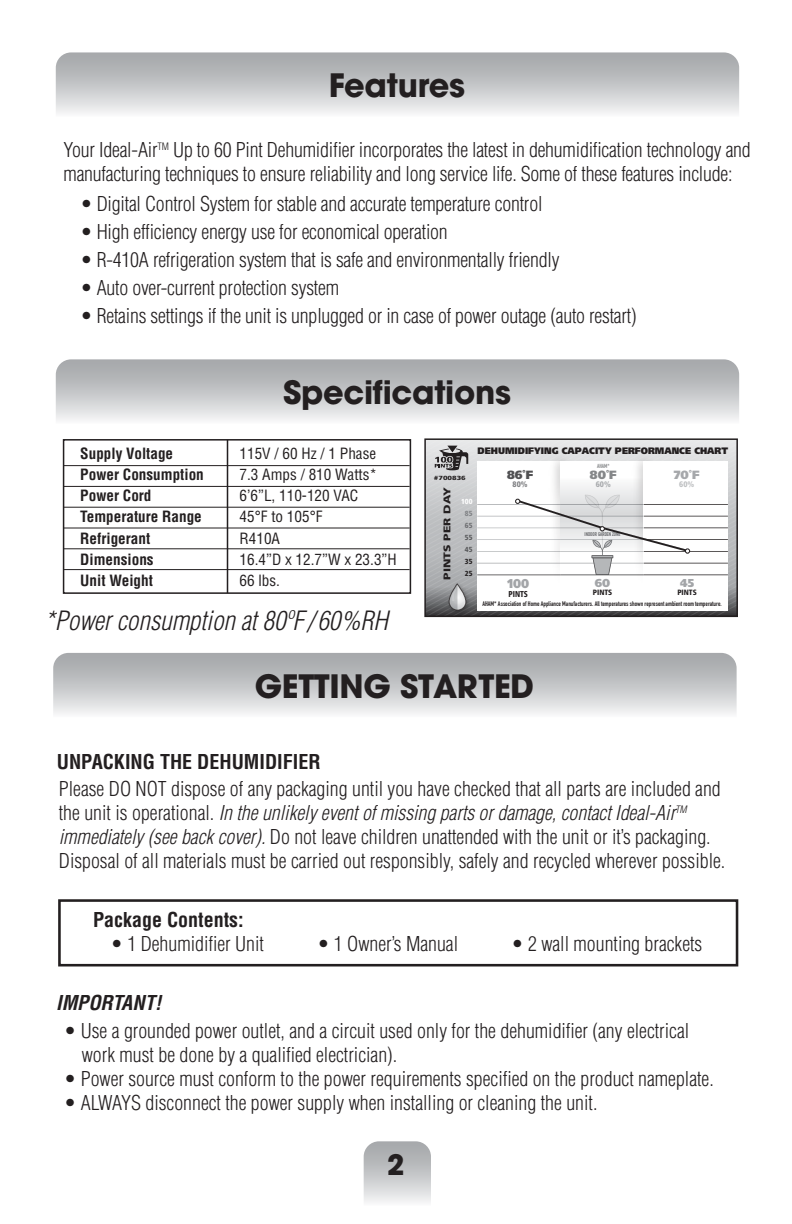
<style>
.page{position:relative;width:792px;height:1224px;background:#fff}
.page>*{position:absolute;margin:0;border:0;box-sizing:border-box;transform-origin:0 0}
.t1{font:700 32px "Avant Garde";letter-spacing:-.01em;color:#231f20}
.t2{font:700 28px "Avant Garde";color:#231f20}
.t3{font:italic 300 condensed 26px "Helvetica LT Std";color:#231f20}
.t4{font:300 condensed 20px/24px "Helvetica LT Std";color:#231f20}
.t5{font:700 condensed 20px "Helvetica LT Std";color:#231f20}
.t6{font:italic 700 condensed 20px "Helvetica LT Std";color:#231f20}
.t7{font:condensed 15.2px "Helvetica LT Std";color:#231f20}
.t8{font:700 condensed 15.2px "Helvetica LT Std";color:#231f20}
.t9{font:900 12.8px "Frutiger";color:#a3a5a8;scale:.85 1}
.t10{font:900 12px "Frutiger";color:#515153;scale:.94 1}
.t11{font:900 12px "Frutiger";color:#858789;scale:.94 1}
.t12{font:900 12px "Frutiger";color:#a6a8ab;scale:.94 1}
.t13{font:900 11.4px "Frutiger";color:#a3a5a8;scale:.94 1}
.t14{font:900 9.8px "Frutiger";color:#231f20;scale:1.25 1}
.t15{font:900 9.4px "Frutiger";color:#231f20;scale:.94 1}
.t16{font:900 condensed 8.6px "Frutiger";color:#231f20;scale:.9 1}
.t17{font:900 condensed 8px "Frutiger";color:#7c7d80}
.t18{font:900 condensed 8px "Frutiger";color:#a6a8ab}
.t19{font:900 condensed 8px "Frutiger";color:#bcbec0}
.t20{font:900 condensed 7.6px "Frutiger";color:#231f20}
.t21{font:900 condensed 7.4px/12px "Frutiger";color:#58595b}
.t22{font:900 condensed 7.4px/12px "Frutiger";color:#231f20}
.t23{font:900 condensed 7.4px "Frutiger";color:#fff}
.t24{font:900 condensed 7.4px "Frutiger";color:#808285}
.t25{font:900 condensed 7.4px "Frutiger";color:#6d6e71}
.t26{font:700 6.6px "DIN Condensed";color:#231f20}
.t27{font:900 6px "Frutiger";color:#231f20;scale:1.25 1}
.t28{font:700 5.8px "DIN Condensed";color:#858789}
.t29{font:700 5.2px "DIN Condensed";color:#6d6e71}
.s1{font-style:italic}
</style>
<div class="page">
<svg style="left:364px;top:1141px;width:67px;height:61px;background:#c7c9cb"></svg>
<div style="left:63px;top:439px;width:348px;height:155px;border:2px solid #231f20"></div>
<hr style="left:64px;top:465px;width:346px;height:1px;background:#231f20">
<hr style="left:64px;top:486px;width:346px;height:1px;background:#231f20">
<hr style="left:64px;top:507px;width:346px;height:1px;background:#231f20">
<hr style="left:64px;top:528px;width:346px;height:1px;background:#231f20">
<hr style="left:64px;top:548px;width:346px;height:1px;background:#231f20">
<hr style="left:64px;top:569px;width:346px;height:1px;background:#231f20">
<hr style="left:227px;top:440px;width:1px;height:153px;background:#231f20">
<svg style="left:56px;top:52px;width:683px;height:61px;background:#c5c7c9"></svg>
<svg style="left:56px;top:359px;width:683px;height:61px;background:#c1c3c5"></svg>
<div style="left:58px;top:899px;width:680px;height:67px;border:3px solid #231f20"></div>
<svg style="left:53px;top:653px;width:684px;height:61px;background:#c5c7c9"></svg>
<img style="left:487px;top:389px;width:83px;height:229px">
<img style="left:570px;top:389px;width:148px;height:229px">
<div style="left:424px;top:438px;width:314px;height:179px;border:2px solid #231f20"></div>
<svg style="left:426px;top:439px;width:311px;height:177px"></svg>
<h1 class="t1" style="left:329px;top:65px;width:138px">Features</h1>
<p class="t4" style="left:64px;top:137px;width:689px">Your Ideal-Air<sup>TM</sup> Up to 60 Pint Dehumidifier incorporates the latest in dehumidification technology and manufacturing techniques to ensure reliability and long service life. Some of these features include:</p>
<p class="t4" style="left:81px;top:191px;width:463px">• Digital Control System for stable and accurate temperature control</p>
<p class="t4" style="left:81px;top:219px;width:369px">• High efficiency energy use for economical operation</p>
<p class="t4" style="left:81px;top:247px;width:481px">• R-410A refrigeration system that is safe and environmentally friendly</p>
<p class="t4" style="left:81px;top:275px;width:260px">• Auto over-current protection system</p>
<p class="t4" style="left:81px;top:303px;width:558px">• Retains settings if the unit is unplugged or in case of power outage (auto restart)</p>
<h1 class="t1" style="left:283px;top:372px;width:229px">Specifications</h1>
<p class="t8" style="left:80px;top:444px;width:94px">Supply Voltage</p>
<p class="t7" style="left:240px;top:444px;width:138px">115V / 60 Hz / 1 Phase</p>
<p class="t8" style="left:80px;top:465px;width:125px">Power Consumption</p>
<p class="t7" style="left:240px;top:465px;width:139px">7.3 Amps / 810 Watts*</p>
<p class="t8" style="left:80px;top:486px;width:73px">Power Cord</p>
<p class="t7" style="left:240px;top:486px;width:120px">6’6”L, 110-120 VAC</p>
<p class="t8" style="left:80px;top:507px;width:123px">Temperature Range</p>
<p class="t7" style="left:240px;top:507px;width:84px">45°F to 105°F</p>
<p class="t8" style="left:80px;top:529px;width:71px">Refrigerant</p>
<p class="t7" style="left:240px;top:529px;width:42px">R410A</p>
<p class="t8" style="left:80px;top:550px;width:75px">Dimensions</p>
<p class="t7" style="left:240px;top:550px;width:159px">16.4”D x 12.7”W x 23.3”H</p>
<p class="t8" style="left:80px;top:571px;width:74px">Unit Weight</p>
<p class="t7" style="left:240px;top:571px;width:42px">66 lbs.</p>
<h3 class="t3" style="left:45px;top:604px;width:345px">*Power consumption at 80ºF / 60%RH</h3>
<p class="t15" style="left:478px;top:445px;width:268px">DEHUMIDIFYING CAPACITY PERFORMANCE CHART</p>
<p class="t27" style="left:434px;top:475px;width:27px">#700836</p>
<p class="t23" style="left:461px;top:497px;width:13px">100</p>
<p class="t24" style="left:465px;top:509px;width:9px">85</p>
<p class="t25" style="left:465px;top:521px;width:9px">65</p>
<p class="t21" style="left:465px;top:531px;width:9px">55<br>45</p>
<p class="t22" style="left:465px;top:555px;width:9px">35<br>25</p>
<p class="t14" style="left:441px;top:580px;width:75px;rotate:-90deg">PINTS PER DAY</p>
<p class="t10" style="left:507px;top:467px;width:29px">86˚F</p>
<p class="t17" style="left:513px;top:480px;width:17px">80%</p>
<p class="t9" style="left:507px;top:576px;width:27px">100</p>
<p class="t16" style="left:508px;top:589px;width:23px">PINTS</p>
<p class="t28" style="left:597px;top:463px;width:14px">AHAM*</p>
<p class="t11" style="left:590px;top:467px;width:30px">80˚F</p>
<p class="t18" style="left:596px;top:480px;width:17px">60%</p>
<p class="t29" style="left:585px;top:531px;width:37px">INDOOR GARDEN ZONE</p>
<p class="t13" style="left:595px;top:576px;width:18px">60</p>
<p class="t20" style="left:593px;top:588px;width:21px">PINTS</p>
<p class="t12" style="left:674px;top:467px;width:29px">70˚F</p>
<p class="t19" style="left:679px;top:480px;width:17px">60%</p>
<p class="t13" style="left:680px;top:576px;width:16px">45</p>
<p class="t20" style="left:677px;top:588px;width:21px">PINTS</p>
<p class="t26" style="left:482px;top:600px;width:241px">AHAM* Association of Home Appliance Manufacturers. All temperatures shown represent ambient room temperature.</p>
<h1 class="t1" style="left:255px;top:665px;width:281px">GETTING STARTED</h1>
<p class="t5" style="left:57px;top:749px;width:265px">UNPACKING THE DEHUMIDIFIER</p>
<p class="t4" style="left:59px;top:777px;width:668px">Please DO NOT dispose of any packaging until you have checked that all parts are included and the unit is operational. <span class="s1">In the unlikely event of missing parts or damage, contact Ideal-Air</span><sup>TM </sup><span class="s1">immediately (see back cover).</span> Do not leave children unattended with the unit or it’s packaging.<br>Disposal of all materials must be carried out responsibly, safely and recycled wherever possible.</p>
<p class="t5" style="left:93px;top:907px;width:152px">Package Contents:</p>
<p class="t4" style="left:111px;top:931px;width:155px">• 1 Dehumidifier Unit</p>
<p class="t4" style="left:317px;top:931px;width:142px">• 1 Owner’s Manual</p>
<p class="t4" style="left:511px;top:931px;width:192px">• 2 wall mounting brackets</p>
<p class="t6" style="left:56px;top:990px;width:107px">IMPORTANT!</p>
<p class="t4" style="left:82px;top:1019px;width:609px;text-indent:-18px">• Use a grounded power outlet, and a circuit used only for the dehumidifier (any electrical work must be done by a qualified electrician).</p>
<p class="t4" style="left:64px;top:1067px;width:651px">• Power source must conform to the power requirements specified on the product nameplate.</p>
<p class="t4" style="left:64px;top:1091px;width:535px">• ALWAYS disconnect the power supply when installing or cleaning the unit.</p>
<h2 class="t2" style="left:387px;top:1146px;width:19px">2</h2>
</div>
